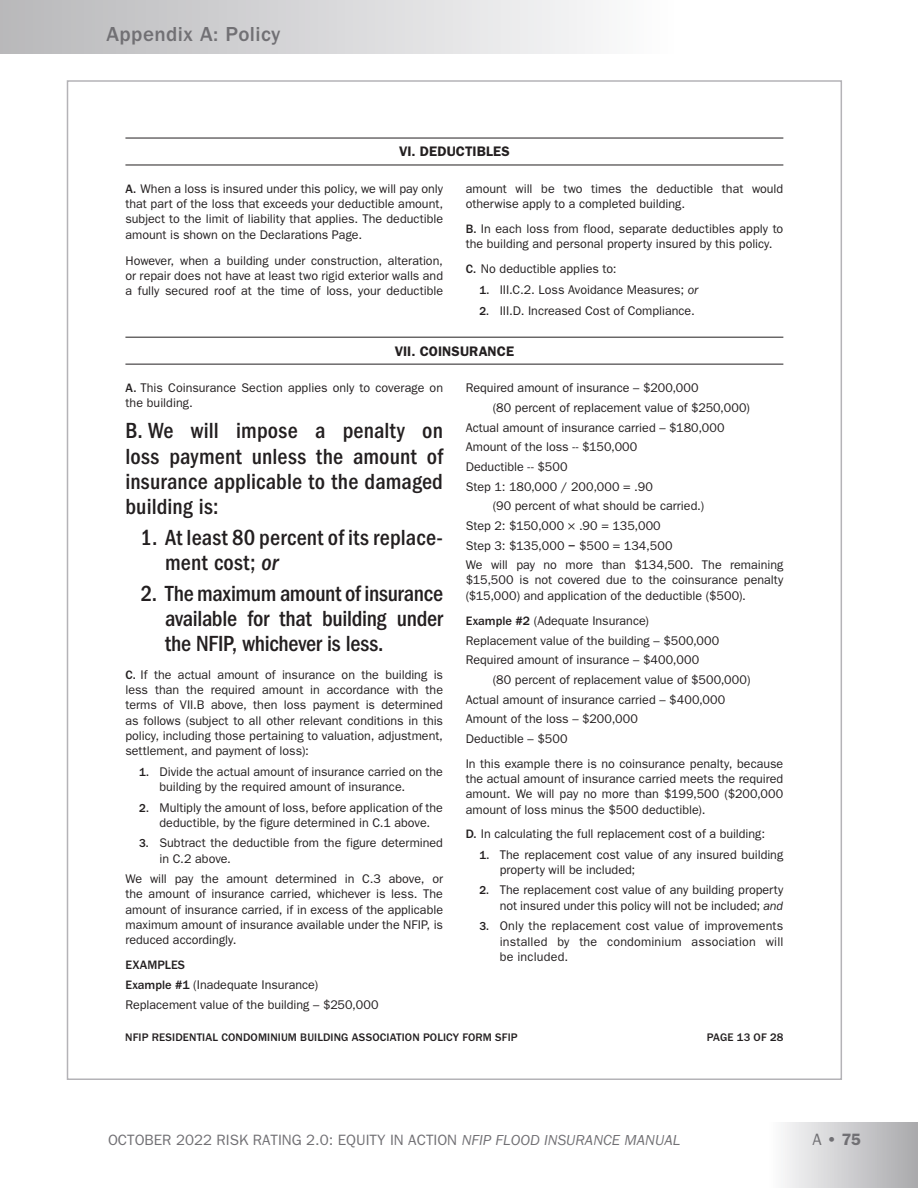
<style>
.page{position:relative;width:918px;height:1188px;background:#fff}
.page>*{position:absolute;margin:0;border:0;box-sizing:border-box;transform-origin:0 0}
.t1{font:500 condensed 22.65px/25.2px "ITC Franklin Gothic Std";letter-spacing:.005em;color:#231f20;text-align:justify}
.t2{font:500 21px "ITC Franklin Gothic Std";letter-spacing:.02em;color:#717074}
.t3{font:600 16.5px "ITC Franklin Gothic Std";color:#717074}
.t4{font:15px "ITC Franklin Gothic Std";color:#717074}
.t5{font:600 13.8px "ITC Franklin Gothic Std";letter-spacing:.005em;color:#231f20}
.t6{font:12.6px/15.1px "ITC Franklin Gothic Std";color:#231f20}
.t7{font:500 12.6px "ITC Franklin Gothic Std";color:#231f20}
.t8{font:500 11.4px "ITC Franklin Gothic Std";letter-spacing:.01em;color:#231f20}
.s1{font-weight:500}
.s2{font-weight:500;font-size:12px}
.s3{font-style:italic}
.s4{font-weight:400}
</style>
<div class="page">
<div style="left:770px;top:1122px;width:148px;height:66px;background:linear-gradient(to right,#fbfbfc,#a9a9ac)"></div>
<div style="left:0;top:0;width:673px;height:54px;background:linear-gradient(to right,#b8b7ba,#fcfcfd)"></div>
<hr style="left:125px;top:364px;width:658px;height:1px;background:#231f20">
<hr style="left:125px;top:337px;width:658px;height:1px;background:#231f20">
<hr style="left:125px;top:165px;width:658px;height:1px;background:#231f20">
<hr style="left:125px;top:138px;width:658px;height:1px;background:#231f20">
<h2 class="t2" style="left:106px;top:23px;width:176px">Appendix A: Policy</h2>
<h2 class="t5" style="left:399px;top:144px;width:112px">VI. DEDUCTIBLES</h2>
<p class="t6" style="left:125px;top:181px;width:319px;text-align:justify"><span class="s1">A.</span> When a loss is insured under this policy, we will pay only that part of the loss that exceeds your deductible amount, subject to the limit of liability that applies. The deductible amount is shown on the Declarations Page.</p>
<p class="t6" style="left:125px;top:253px;width:319px;text-align:justify">However, when a building under construction, alteration, or repair does not have at least two rigid exterior walls and a fully secured roof at the time of loss, your deductible</p>
<p class="t6" style="left:466px;top:181px;width:319px">amount will be two times the deductible that would otherwise apply to a completed building.</p>
<p class="t6" style="left:466px;top:221px;width:319px"><span class="s1">B.</span> In each loss from flood, separate deductibles apply to the building and personal property insured by this policy.</p>
<p class="t6" style="left:466px;top:261px;width:152px"><span class="s1">C.</span> No deductible applies to:</p>
<p class="t6" style="left:479px;top:282px;width:221px"><span class="s2">1.</span> III.C.2. Loss Avoidance Measures; <span class="s3">or</span></p>
<p class="t6" style="left:479px;top:303px;width:217px"><span class="s2">2.</span> III.D. Increased Cost of Compliance.</p>
<h2 class="t5" style="left:395px;top:343px;width:121px">VII. COINSURANCE</h2>
<p class="t6" style="left:125px;top:381px;width:319px"><span class="s1">A.</span> This Coinsurance Section applies only to coverage on the building.</p>
<p class="t1" style="left:125px;top:418px;width:319px">B. We will impose a penalty on loss payment unless the amount of insurance applicable to the damaged building is:</p>
<p class="t1" style="left:165px;top:525px;width:279px;text-indent:-25px">1. At least 80 percent of its replace&shy;ment cost; <span class="s3">or</span></p>
<p class="t1" style="left:165px;top:581px;width:279px;text-indent:-24px">2. The maximum amount of insurance available for that building under the NFIP, whichever is less.</p>
<p class="t6" style="left:125px;top:667px;width:319px;text-align:justify"><span class="s1">C.</span> If the actual amount of insurance on the building is less than the required amount in accordance with the terms of VII.B above, then loss payment is determined as follows (subject to all other relevant conditions in this policy, including those pertaining to valuation, adjustment, settlement, and payment of loss):</p>
<p class="t6" style="left:159px;top:764px;width:285px;text-indent:-20px"><span class="s2">1.</span> Divide the actual amount of insurance carried on the building by the required amount of insurance.</p>
<p class="t6" style="left:159px;top:800px;width:285px;text-indent:-20px"><span class="s2">2.</span> Multiply the amount of loss, before application of the deductible, by the figure determined in C.1 above.</p>
<p class="t6" style="left:159px;top:836px;width:285px;text-indent:-20px"><span class="s2">3.</span> Subtract the deductible from the figure determined in C.2 above.</p>
<p class="t6" style="left:125px;top:872px;width:319px;text-align:justify">We will pay the amount determined in C.3 above, or the amount of insurance carried, whichever is less. The amount of insurance carried, if in excess of the applicable maximum amount of insurance available under the NFIP, is reduced accordingly.</p>
<h3 class="t7" style="left:125px;top:958px;width:61px">EXAMPLES</h3>
<p class="t6" style="left:125px;top:977px;width:194px"><span class="s1">Example #1</span> (Inadequate Insurance)</p>
<p class="t6" style="left:125px;top:997px;width:255px">Replacement value of the building – $250,000</p>
<p class="t6" style="left:466px;top:381px;width:235px">Required amount of insurance – $200,000</p>
<p class="t6" style="left:493px;top:400px;width:259px">(80 percent of replacement value of $250,000)</p>
<p class="t6" style="left:466px;top:420px;width:260px">Actual amount of insurance carried – $180,000</p>
<p class="t6" style="left:466px;top:440px;width:173px">Amount of the loss -- $150,000</p>
<p class="t6" style="left:466px;top:459px;width:103px">Deductible -- $500</p>
<p class="t6" style="left:493px;top:477px;width:213px;line-height:19.6px;text-indent:-27px">Step 1: 180,000 / 200,000 = .90<br>(90 percent of what should be carried.)</p>
<p class="t6" style="left:466px;top:518px;width:197px">Step 2: $150,000 × .90 = 135,000</p>
<p class="t6" style="left:466px;top:538px;width:208px">Step 3: $135,000 <span class="s1">−</span> $500 = 134,500</p>
<p class="t6" style="left:466px;top:558px;width:319px;text-align:justify">We will pay no more than $134,500. The remaining $15,500 is not covered due to the coinsurance penalty ($15,000) and application of the deductible ($500).</p>
<p class="t6" style="left:466px;top:613px;width:185px"><span class="s1">Example #2</span> (Adequate Insurance)</p>
<p class="t6" style="left:466px;top:633px;width:255px">Replacement value of the building – $500,000</p>
<p class="t6" style="left:466px;top:652px;width:235px">Required amount of insurance – $400,000</p>
<p class="t6" style="left:493px;top:672px;width:259px">(80 percent of replacement value of $500,000)</p>
<p class="t6" style="left:466px;top:692px;width:261px">Actual amount of insurance carried – $400,000</p>
<p class="t6" style="left:466px;top:711px;width:174px">Amount of the loss – $200,000</p>
<p class="t6" style="left:466px;top:731px;width:103px">Deductible – $500</p>
<p class="t6" style="left:466px;top:756px;width:319px;text-align:justify">In this example there is no coinsurance penalty, because the actual amount of insurance carried meets the required amount. We will pay no more than $199,500 ($200,000 amount of loss minus the $500 deductible).</p>
<p class="t6" style="left:466px;top:826px;width:301px"><span class="s1">D.</span> In calculating the full replacement cost of a building:</p>
<p class="t6" style="left:500px;top:847px;width:285px;text-indent:-20px"><span class="s2">1.</span> The replacement cost value of any insured building property will be included;</p>
<p class="t6" style="left:479px;top:883px;width:306px;text-align:right"><span class="s2">2.</span> The replacement cost value of any building property not insured under this policy will not be included; <span class="s3">and</span></p>
<p class="t6" style="left:500px;top:919px;width:285px;text-align:justify;text-indent:-20px"><span class="s2">3.</span> Only the replacement cost value of improvements installed by the condominium association will be included.</p>
<p class="t8" style="left:125px;top:1031px;width:394px">NFIP RESIDENTIAL CONDOMINIUM BUILDING ASSOCIATION POLICY FORM SFIP</p>
<p class="t8" style="left:707px;top:1031px;width:78px">PAGE 13 OF 28</p>
<p class="t4" style="left:108px;top:1132px;width:574px">OCTOBER 2022 RISK RATING 2.0: EQUITY IN ACTION <span class="s3">NFIP FLOOD INSURANCE MANUAL</span></p>
<h3 class="t3" style="left:812px;top:1130px;width:50px"><span class="s4">A</span> • 75</h3>
</div>
